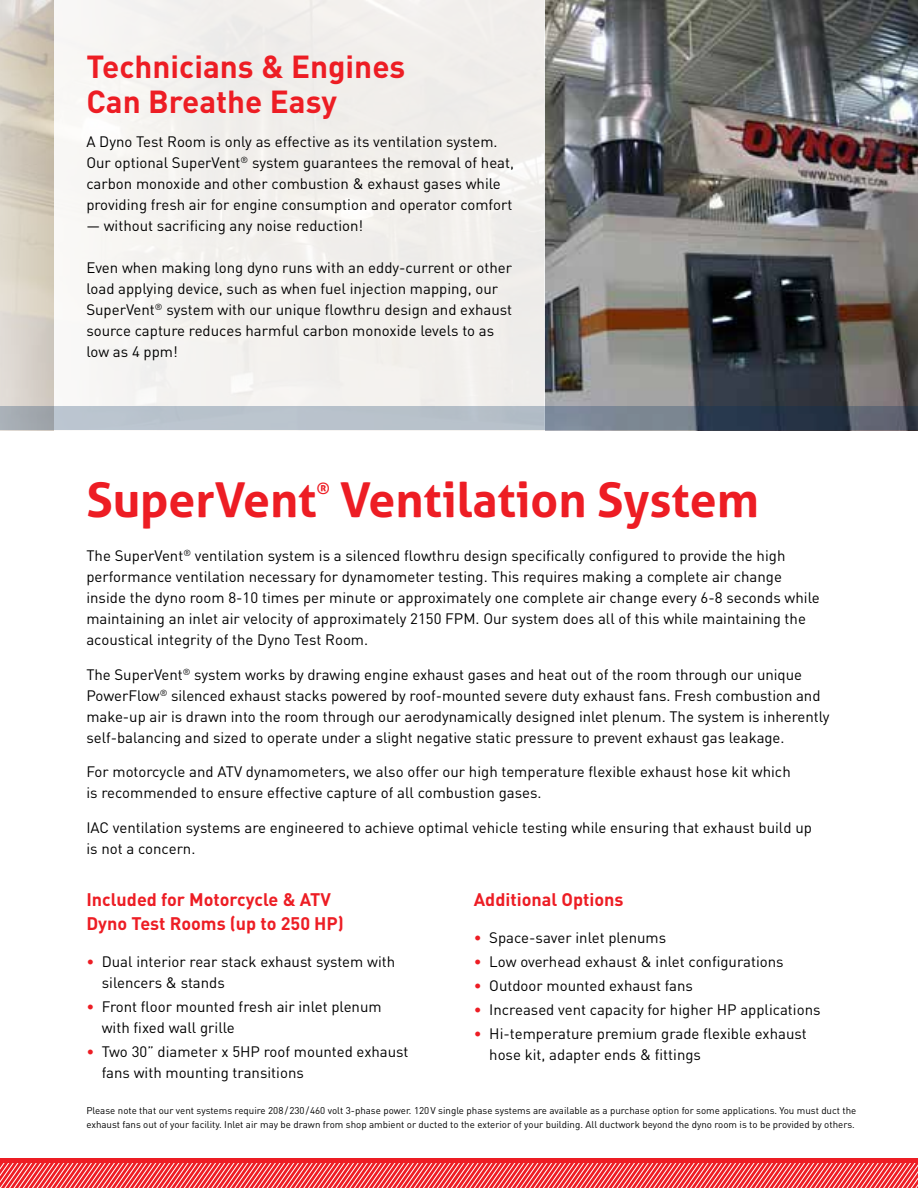
<style>
.page{position:relative;width:918px;height:1188px;background:#fff}
.page>*{position:absolute;margin:0;border:0;box-sizing:border-box;transform-origin:0 0}
.t1{font:700 48px "Aller";color:#ed1d24}
.t2{font:700 31.5px/34.5px "DIN Pro";color:#ed1d24}
.t3{font:700 18px/24px "DIN Pro";color:#ed1d24}
.t4{font:700 15.75px "Aller";color:#ed1d24}
.t5{font:15px/21px "DIN Pro";color:#000}
.t6{font:9.75px/13.5px "DIN Pro";color:#000}
.s1{color:#ed1d24}
</style>
<div class="page">
<img style="left:0;top:0;width:918px;height:406px">
<div style="left:0;top:1159px;width:918px;height:29px;background:#ed1d24"></div>
<svg style="left:0;top:1163px;width:918px;height:25px"></svg>
<div style="left:54px;top:0;width:490px;height:430px;background:#f2f0ed"></div>
<svg style="left:1px;top:406px;width:917px;height:24px;background:#8d97a3"></svg>
<img style="left:0;top:311px;width:1px;height:296px">
<h2 class="t2" style="left:86px;top:48px;width:321px">Technicians &amp; Engines<br>Can Breathe Easy</h2>
<p class="t5" style="left:86px;top:131px;width:429px">A Dyno Test Room is only as effective as its ventilation system.<br>Our optional SuperVent<sup>®</sup> system guarantees the removal of heat, carbon monoxide and other combustion &amp; exhaust gases while providing fresh air for engine consumption and operator comfort ― without sacrificing any noise reduction!</p>
<p class="t5" style="left:86px;top:256px;width:427px">Even when making long dyno runs with an eddy-current or other load applying device, such as when fuel injection mapping, our SuperVent<sup>®</sup> system with our unique flowthru design and exhaust source capture reduces harmful carbon monoxide levels to as low as 4 ppm!</p>
<h1 class="t1" style="left:86px;top:470px;width:232px">SuperVent</h1>
<p class="t4" style="left:317px;top:479px;width:14px">®</p>
<h1 class="t1" style="left:340px;top:470px;width:420px">Ventilation System</h1>
<p class="t5" style="left:86px;top:545px;width:735px">The SuperVent<sup>®</sup> ventilation system is a silenced flowthru design specifically configured to provide the high performance ventilation necessary for dynamometer testing. This requires making a complete air change inside the dyno room 8-10 times per minute or approximately one complete air change every 6-8 seconds while maintaining an inlet air velocity of approximately 2150 FPM. Our system does all of this while maintaining the acoustical integrity of the Dyno Test Room.</p>
<p class="t5" style="left:86px;top:663px;width:745px">The SuperVent<sup>®</sup> system works by drawing engine exhaust gases and heat out of the room through our unique PowerFlow<sup>®</sup> silenced exhaust stacks powered by roof-mounted severe duty exhaust fans. Fresh combustion and make-up air is drawn into the room through our aerodynamically designed inlet plenum. The system is inherently self-balancing and sized to operate under a slight negative static pressure to prevent exhaust gas leakage.</p>
<p class="t5" style="left:86px;top:761px;width:706px">For motorcycle and ATV dynamometers, we also offer our high temperature flexible exhaust hose kit which is recommended to ensure effective capture of all combustion gases.</p>
<p class="t5" style="left:86px;top:816px;width:727px">IAC ventilation systems are engineered to achieve optimal vehicle testing while ensuring that exhaust build up is not a concern.</p>
<p class="t3" style="left:86px;top:886px;width:259px">Included for Motorcycle &amp; ATV<br>Dyno Test Rooms (up to 250 HP)</p>
<p class="t5" style="left:102px;top:951px;width:295px;text-indent:-15px"><span class="s1">•</span> Dual interior rear stack exhaust system with silencers &amp; stands</p>
<p class="t5" style="left:102px;top:996px;width:281px;text-indent:-15px"><span class="s1">•</span> Front floor mounted fresh air inlet plenum with fixed wall grille</p>
<p class="t5" style="left:102px;top:1041px;width:308px;text-indent:-15px"><span class="s1">•</span> Two 30” diameter x 5HP roof mounted exhaust fans with mounting transitions</p>
<p class="t3" style="left:474px;top:886px;width:151px">Additional Options</p>
<p class="t5" style="left:474px;top:927px;width:194px"><span class="s1">•</span> Space-saver inlet plenums</p>
<p class="t5" style="left:474px;top:951px;width:311px"><span class="s1">•</span> Low overhead exhaust &amp; inlet configurations</p>
<p class="t5" style="left:474px;top:975px;width:221px"><span class="s1">•</span> Outdoor mounted exhaust fans</p>
<p class="t5" style="left:474px;top:999px;width:348px"><span class="s1">•</span> Increased vent capacity for higher HP applications</p>
<p class="t5" style="left:489px;top:1023px;width:319px;text-indent:-15px"><span class="s1">•</span> Hi-temperature premium grade flexible exhaust hose kit, adapter ends &amp; fittings</p>
<p class="t6" style="left:86px;top:1104px;width:772px">Please note that our vent systems require 208/230/460 volt 3-phase power. 120V single phase systems are available as a purchase option for some applications. You must duct the exhaust fans out of your facility. Inlet air may be drawn from shop ambient or ducted to the exterior of your building. All ductwork beyond the dyno room is to be provided by others.</p>
</div>
